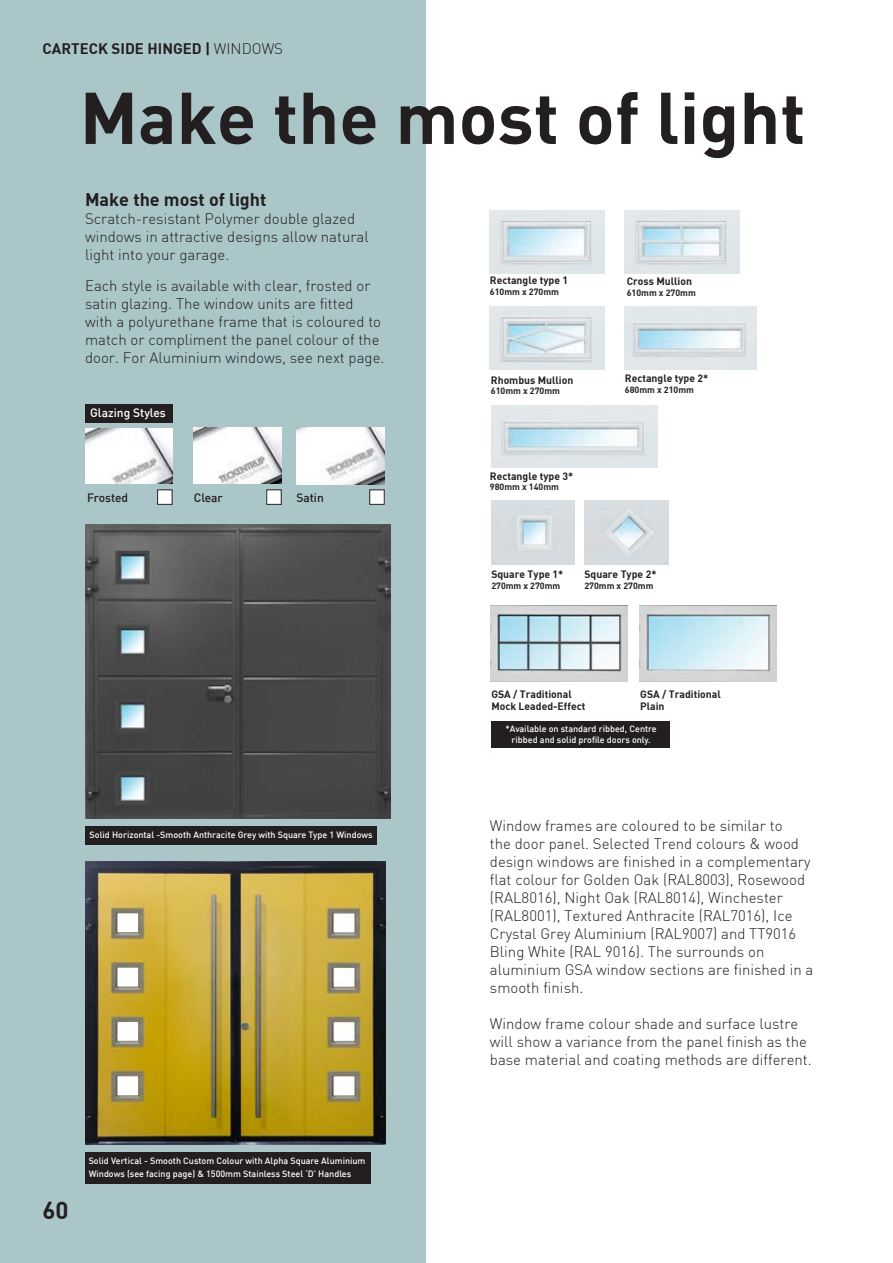
<style>
.page{position:relative;width:893px;height:1263px;background:#fff}
.page>*{position:absolute;margin:0;border:0;box-sizing:border-box;transform-origin:0 0}
.t1{font:72px "DIN Bold";color:#231f20}
.t2{font:24px "DIN Bold";color:#231f20}
.t3{font:18px "DIN Bold";color:#231f20}
.t4{font:300 15px/18px "DIN";color:#231f20}
.t5{font:15px "DIN Bold";color:#231f20}
.t6{font:500 12px "DIN";color:#231f20}
.t7{font:500 12px "DIN";color:#fff}
.t8{font:10.5px/12.6px "DIN Bold";color:#231f20}
.t9{font:500 9px/13.5px "DIN";color:#fff}
.t10{font:9px "DIN Bold";color:#231f20}
.s1{font-family:"DIN";font-weight:300}
</style>
<div class="page">
<div style="left:0;top:0;width:425px;height:1263px;background:#abc6c9"></div>
<img style="left:625px;top:210px;width:114px;height:63px">
<img style="left:490px;top:306px;width:114px;height:63px">
<img style="left:490px;top:210px;width:114px;height:63px">
<img style="left:625px;top:306px;width:131px;height:64px">
<img style="left:85px;top:861px;width:300px;height:283px">
<div style="left:85px;top:1152px;width:285px;height:31px;background:#231f20"></div>
<img style="left:85px;top:524px;width:305px;height:294px">
<div style="left:85px;top:826px;width:291px;height:19px;background:#231f20"></div>
<div style="left:491px;top:721px;width:179px;height:27px;background:#231f20"></div>
<img style="left:584px;top:501px;width:84px;height:63px">
<img style="left:492px;top:501px;width:83px;height:63px">
<img style="left:491px;top:405px;width:166px;height:62px">
<img style="left:491px;top:606px;width:137px;height:75px">
<img style="left:640px;top:606px;width:137px;height:75px">
<div style="left:85px;top:404px;width:87px;height:18px;background:#231f20"></div>
<div style="left:267px;top:490px;width:14px;height:14px;background:#fff"></div>
<div style="left:266px;top:490px;width:15px;height:15px;border:1px solid #231f20"></div>
<div style="left:370px;top:490px;width:14px;height:14px;background:#fff"></div>
<div style="left:369px;top:490px;width:15px;height:15px;border:1px solid #231f20"></div>
<div style="left:158px;top:490px;width:14px;height:14px;background:#fff"></div>
<div style="left:157px;top:490px;width:15px;height:15px;border:1px solid #231f20"></div>
<img style="left:194px;top:428px;width:87px;height:55px">
<img style="left:85px;top:428px;width:87px;height:56px">
<img style="left:296px;top:428px;width:88px;height:57px">
<p class="t5" style="left:43px;top:38px;width:242px">CARTECK SIDE HINGED | <span class="s1">WINDOWS</span></p>
<h1 class="t1" style="left:80px;top:71px;width:727px">Make the most of light</h1>
<p class="t3" style="left:85px;top:188px;width:183px">Make the most of light</p>
<p class="t4" style="left:85px;top:210px;width:285px">Scratch-resistant Polymer double glazed windows in attractive designs allow natural light into your garage.</p>
<p class="t4" style="left:85px;top:276px;width:301px">Each style is available with clear, frosted or satin glazing. The window units are fitted with a polyurethane frame that is coloured to match or compliment the panel colour of the door. For Aluminium windows, see next page.</p>
<p class="t7" style="left:90px;top:404px;width:77px">Glazing Styles</p>
<p class="t6" style="left:87px;top:490px;width:43px">Frosted</p>
<p class="t6" style="left:194px;top:490px;width:31px">Clear</p>
<p class="t6" style="left:296px;top:490px;width:29px">Satin</p>
<p class="t9" style="left:90px;top:828px;width:285px">Solid Horizontal -Smooth Anthracite Grey with Square Type 1 Windows</p>
<h2 class="t2" style="left:43px;top:1195px;width:28px">60</h2>
<p class="t9" style="left:89px;top:1153px;width:278px">Solid Vertical - Smooth Custom Colour with Alpha Square Aluminium<br>Windows (see facing page) &amp; 1500mm Stainless Steel ‘D’ Handles</p>
<p class="t8" style="left:490px;top:274px;width:80px">Rectangle type 1</p>
<p class="t10" style="left:490px;top:286px;width:71px">610mm x 270mm</p>
<p class="t8" style="left:491px;top:373px;width:84px">Rhombus Mullion</p>
<p class="t10" style="left:491px;top:385px;width:71px">610mm x 270mm</p>
<p class="t8" style="left:490px;top:469px;width:85px">Rectangle type 3*</p>
<p class="t10" style="left:490px;top:481px;width:71px">980mm x 140mm</p>
<p class="t8" style="left:627px;top:274px;width:67px">Cross Mullion</p>
<p class="t10" style="left:627px;top:287px;width:71px">610mm x 270mm</p>
<p class="t8" style="left:625px;top:371px;width:85px">Rectangle type 2*</p>
<p class="t10" style="left:625px;top:384px;width:71px">680mm x 210mm</p>
<p class="t8" style="left:491px;top:568px;width:74px">Square Type 1*</p>
<p class="t10" style="left:491px;top:580px;width:71px">270mm x 270mm</p>
<p class="t8" style="left:584px;top:568px;width:74px">Square Type 2*</p>
<p class="t10" style="left:584px;top:580px;width:71px">270mm x 270mm</p>
<p class="t8" style="left:491px;top:687px;width:96px">GSA / Traditional<br>Mock Leaded-Effect</p>
<p class="t8" style="left:640px;top:687px;width:82px">GSA / Traditional<br>Plain</p>
<p class="t9" style="left:506px;top:723px;width:153px;line-height:10.8px;text-align:center">*Available on standard ribbed, Centre ribbed and solid profile doors only.</p>
<p class="t4" style="left:490px;top:816px;width:325px">Window frames are coloured to be similar to<br>the door panel. Selected Trend colours &amp; wood design windows are finished in a complementary flat colour for Golden Oak (RAL8003), Rosewood (RAL8016), Night Oak (RAL8014), Winchester (RAL8001), Textured Anthracite (RAL7016), Ice Crystal Grey Aluminium (RAL9007) and TT9016<br>Bling White (RAL 9016). The surrounds on aluminium GSA window sections are finished in a smooth finish.</p>
<p class="t4" style="left:490px;top:1014px;width:323px">Window frame colour shade and surface lustre will show a variance from the panel finish as the base material and coating methods are different.</p>
</div>
